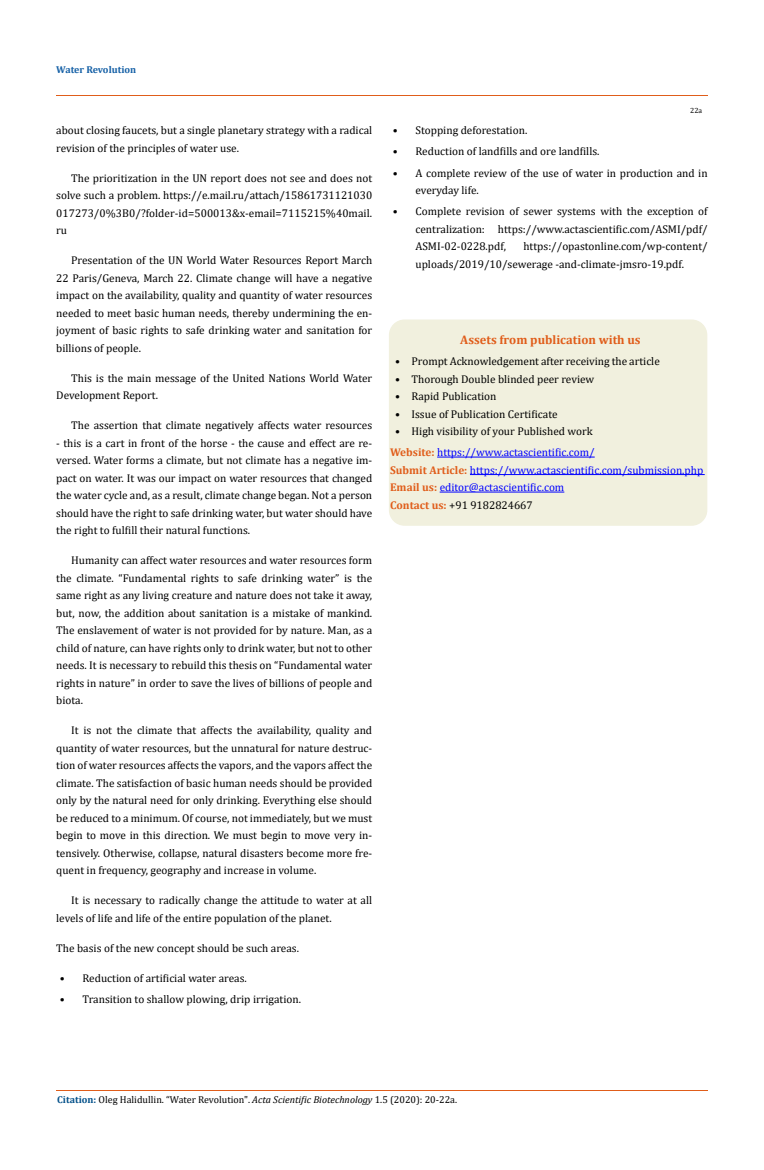
<style>
.page{position:relative;width:764px;height:1170px;background:#fff}
.page>*{position:absolute;margin:0;border:0;box-sizing:border-box;transform-origin:0 0}
.t1{font:700 12.5px "Cambria";color:#e05d1a}
.t2{font:11.25px/17.5px "Cambria";color:#000;text-align:justify}
.t3{font:11.25px/17.5px "Cambria";color:#00f}
.t4{font:10px "Cambria";color:#000}
.t5{font:700 10px "Cambria";color:#1560a6}
.t6{font:7.5px "Cambria";color:#000}
.s1{font-weight:700;color:#e05d1a}
.s2{color:#000}
.s3{font-weight:700;color:#035089}
.s4{font-style:italic}
</style>
<div class="page">
<hr style="left:56px;top:95px;width:651px;height:1px;background:#e05d1a">
<div style="left:389px;top:320px;width:317px;height:205px;background:#f1f0de;border-radius:15px"></div>
<div style="left:389px;top:319px;width:318px;height:207px;border:1px solid #f1f0de;border-radius:15px"></div>
<hr style="left:437px;top:457px;width:158px;height:1px;background:#00f">
<hr style="left:470px;top:474px;width:235px;height:1px;background:#00f">
<hr style="left:440px;top:492px;width:124px;height:1px;background:#00f">
<hr style="left:56px;top:1090px;width:651px;height:1px;background:#e05d1a">
<p class="t5" style="left:56px;top:63px;width:81px">Water Revolution</p>
<p class="t2" style="left:56px;top:121px;width:317px">about closing faucets, but a single planetary strategy with a radical revision of the principles of water use.</p>
<p class="t2" style="left:56px;top:169px;width:317px;text-indent:15px">The prioritization in the UN report does not see and does not solve such a problem. https://e.mail.ru/attach/15861731121030<br>017273/0%3B0/?folder-id=500013&amp;x-email=7115215%40mail. ru</p>
<p class="t2" style="left:56px;top:251px;width:317px;text-indent:15px">Presentation of the UN World Water Resources Report March 22 Paris/Geneva, March 22. Climate change will have a negative impact on the availability, quality and quantity of water resources needed to meet basic human needs, thereby undermining the en&shy;joyment of basic rights to safe drinking water and sanitation for billions of people.</p>
<p class="t2" style="left:56px;top:369px;width:317px;text-indent:15px">This is the main message of the United Nations World Water<br>Development Report.</p>
<p class="t2" style="left:71px;top:416px;width:302px">The assertion that climate negatively affects water resources</p>
<p class="t2" style="left:56px;top:434px;width:317px">- this is a cart in front of the horse - the cause and effect are re&shy;versed. Water forms a climate, but not climate has a negative im&shy;pact on water. It was our impact on water resources that changed the water cycle and, as a result, climate change began. Not a person should have the right to safe drinking water, but water should have the right to fulfill their natural functions.</p>
<p class="t2" style="left:56px;top:551px;width:317px;text-indent:15px">Humanity can affect water resources and water resources form the climate. “Fundamental rights to safe drinking water” is the same right as any living creature and nature does not take it away, but, now, the addition about sanitation is a mistake of mankind.<br>The enslavement of water is not provided for by nature. Man, as a child of nature, can have rights only to drink water, but not to other needs. It is necessary to rebuild this thesis on “Fundamental water rights in nature” in order to save the lives of billions of people and biota.</p>
<p class="t2" style="left:56px;top:722px;width:317px;text-indent:15px">It is not the climate that affects the availability, quality and quantity of water resources, but the unnatural for nature destruc&shy;tion of water resources affects the vapors, and the vapors affect the climate. The satisfaction of basic human needs should be provided only by the natural need for only drinking. Everything else should be reduced to a minimum. Of course, not immediately, but we must begin to move in this direction. We must begin to move very in&shy;tensively. Otherwise, collapse, natural disasters become more fre&shy;quent in frequency, geography and increase in volume.</p>
<p class="t2" style="left:56px;top:892px;width:317px;text-indent:15px">It is necessary to radically change the attitude to water at all levels of life and life of the entire population of the planet.</p>
<p class="t2" style="left:56px;top:939px;width:244px">The basis of the new concept should be such areas.</p>
<p class="t2" style="left:60px;top:969px;width:188px">• Reduction of artificial water areas.</p>
<p class="t2" style="left:60px;top:990px;width:242px">• Transition to shallow plowing, drip irrigation.</p>
<p class="t6" style="left:690px;top:106px;width:13px">22a</p>
<p class="t2" style="left:393px;top:122px;width:136px">• Stopping deforestation.</p>
<p class="t2" style="left:393px;top:143px;width:208px">• Reduction of landfills and ore landfills.</p>
<p class="t2" style="left:415px;top:164px;width:294px;text-indent:-22px">• A complete review of the use of water in production and in everyday life.</p>
<p class="t2" style="left:415px;top:203px;width:294px;text-indent:-22px">• Complete revision of sewer systems with the exception of centralization: https://www.actascientific.com/ASMI/pdf/ ASMI-02-0228.pdf,</p>
<p class="t2" style="left:415px;top:238px;width:294px;text-indent:108px">https://opastonline.com/wp-content/ uploads/2019/10/sewerage -and-climate-jmsro-19.pdf.</p>
<p class="t1" style="left:460px;top:331px;width:182px">Assets from publication with us</p>
<p class="t2" style="left:395px;top:352px;width:266px">• Prompt Acknowledgement after receiving the article</p>
<p class="t2" style="left:395px;top:370px;width:201px">• Thorough Double blinded peer review</p>
<p class="t2" style="left:395px;top:387px;width:103px">• Rapid Publication</p>
<p class="t2" style="left:395px;top:405px;width:164px">• Issue of Publication Certificate</p>
<p class="t2" style="left:395px;top:422px;width:199px">• High visibility of your Published work</p>
<p class="t3" style="left:390px;top:444px;width:315px"><span class="s1">Website:</span> https://www.actascientific.com/<br><span class="s1">Submit Article:</span> https://www.actascientific.com/submission.php <span class="s1">Email us:</span> editor@actascientific.com<br><span class="s1">Contact us:</span> <span class="s2">+91 9182824667</span></p>
<p class="t4" style="left:57px;top:1093px;width:401px"><span class="s3">Citation:</span> Oleg Halidullin. “Water Revolution". <span class="s4">Acta Scientific Biotechnology</span> 1.5 (2020): 20-22a.</p>
</div>
